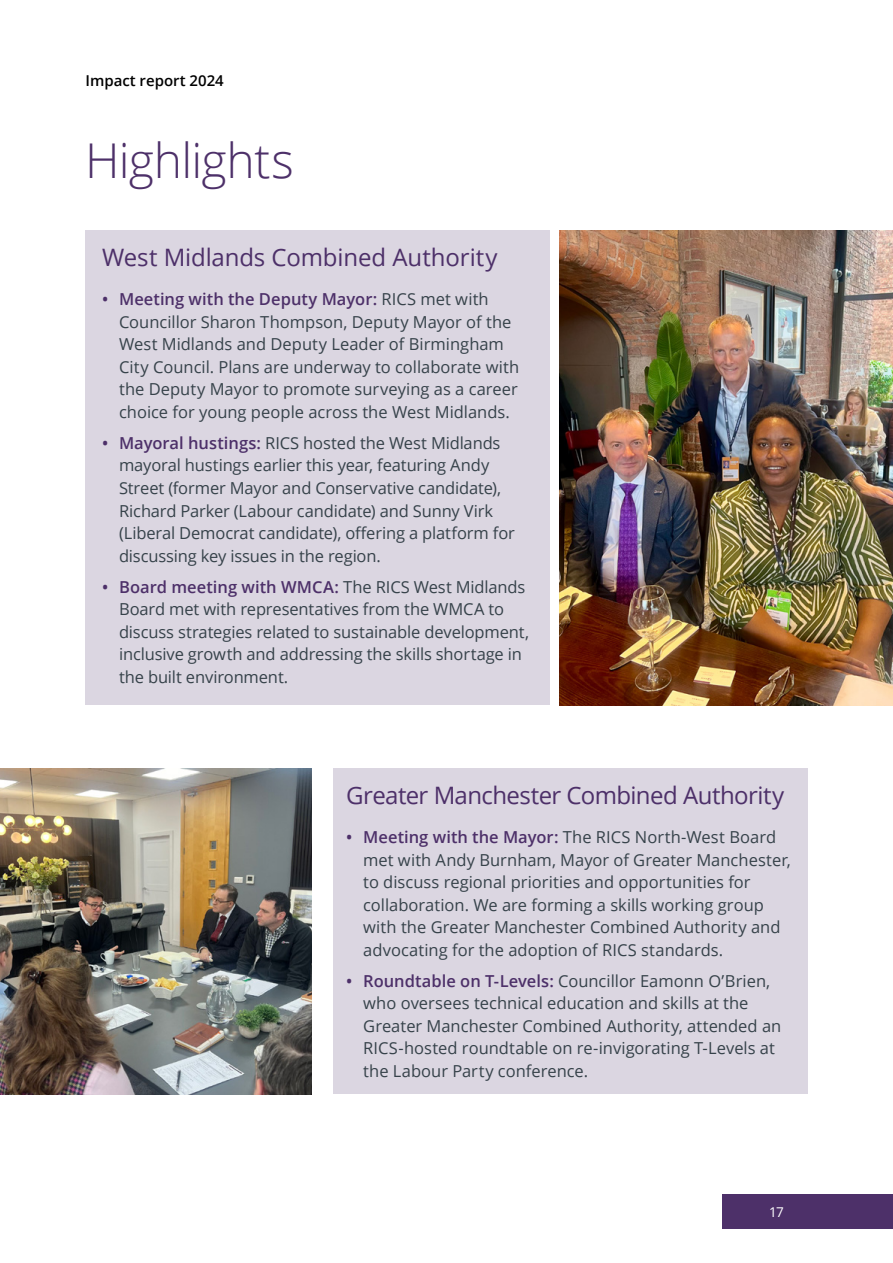
<style>
.page{position:relative;width:893px;height:1263px;background:#fff}
.page>*{position:absolute;margin:0;border:0;box-sizing:border-box;transform-origin:0 0}
.t1{font:300 48px "Open Sans";letter-spacing:-.015em;color:#4d3069}
.t2{font:24px "Open Sans";letter-spacing:-.015em;color:#4d3069}
.t3{font:16.5px/22.5px "Open Sans";color:#36424a}
.t4{font:600 15px "Open Sans";color:#000}
.t5{font:13.5px "Open Sans";color:#fff}
.s1{font-weight:600;color:#4d3069}
</style>
<div class="page">
<div style="left:722px;top:1194px;width:171px;height:35px;background:#4d3069"></div>
<div style="left:85px;top:231px;width:464px;height:474px;background:#dbd6e1"></div>
<img style="left:560px;top:231px;width:333px;height:474px">
<img style="left:0;top:768px;width:312px;height:326px">
<div style="left:333px;top:768px;width:475px;height:326px;background:#dbd6e1"></div>
<p class="t4" style="left:85px;top:70px;width:140px">Impact report 2024</p>
<h1 class="t1" style="left:85px;top:128px;width:210px">Highlights</h1>
<h2 class="t2" style="left:102px;top:241px;width:397px">West Midlands Combined Authority</h2>
<p class="t3" style="left:119px;top:288px;width:402px;text-indent:-17px"><span class="s1">• Meeting with the Deputy Mayor:</span> RICS met with Councillor Sharon Thompson, Deputy Mayor of the West Midlands and Deputy Leader of Birmingham City Council. Plans are underway to collaborate with the Deputy Mayor to promote surveying as a career choice for young people across the West Midlands.</p>
<p class="t3" style="left:119px;top:431px;width:397px;text-indent:-17px"><span class="s1">• Mayoral hustings:</span> RICS hosted the West Midlands mayoral hustings earlier this year, featuring Andy Street (former Mayor and Conservative candidate), Richard Parker (Labour candidate) and Sunny Virk (Liberal Democrat candidate), offering a platform for discussing key issues in the region.</p>
<p class="t3" style="left:119px;top:575px;width:411px;text-indent:-17px"><span class="s1">• Board meeting with WMCA:</span> The RICS West Midlands Board met with representatives from the WMCA to discuss strategies related to sustainable development, inclusive growth and addressing the skills shortage in the built environment.</p>
<h2 class="t2" style="left:346px;top:778px;width:440px">Greater Manchester Combined Authority</h2>
<p class="t3" style="left:363px;top:825px;width:429px;text-indent:-17px"><span class="s1">• Meeting with the Mayor:</span> The RICS North-West Board met with Andy Burnham, Mayor of Greater Manchester, to discuss regional priorities and opportunities for collaboration. We are forming a skills working group with the Greater Manchester Combined Authority and advocating for the adoption of RICS standards.</p>
<p class="t3" style="left:363px;top:969px;width:420px;text-indent:-17px"><span class="s1">• Roundtable on T-Levels:</span> Councillor Eamonn O’Brien, who oversees technical education and skills at the Greater Manchester Combined Authority, attended an RICS-hosted roundtable on re-invigorating T-Levels at the Labour Party conference.</p>
<p class="t5" style="left:769px;top:1203px;width:16px">17</p>
</div>
